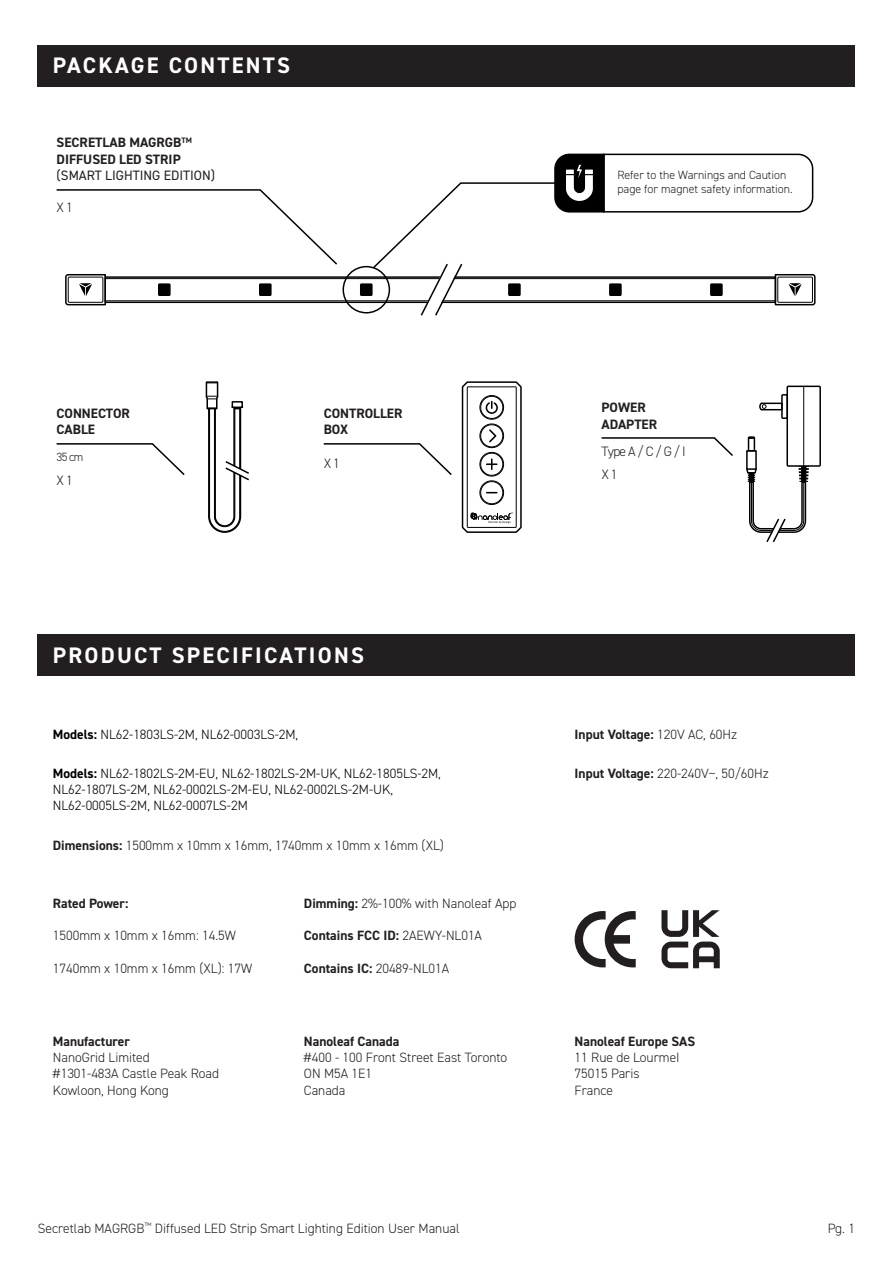
<style>
.page{position:relative;width:893px;height:1263px;background:#fff}
.page>*{position:absolute;margin:0;border:0;box-sizing:border-box;transform-origin:0 0}
.t1{font:700 22.5px "DIN2014";letter-spacing:.1em;color:#fff}
.t2{font:700 13.65px/16.4px "DIN2014";color:#231f20}
.t3{font:13.65px "DIN2014";color:#231f20}
.t4{font:300 13.65px "DIN2014";color:#231f20}
.t5{font:300 13.5px/16.2px "DIN2014";color:#231f20}
.t6{font:300 13.5px/16.2px "DIN2014";color:#000}
.t7{font:700 13.5px "DIN2014";color:#231f20}
.t8{font:300 11.85px/14.2px "DIN2014";color:#231f20}
.s1{font-weight:700}
.s2{font-weight:300}
</style>
<div class="page">
<div style="left:38px;top:45px;width:817px;height:41px;background:#231f20"></div>
<svg style="left:461px;top:381px;width:61px;height:152px"></svg>
<svg style="left:56px;top:443px;width:129px;height:32px"></svg>
<svg style="left:323px;top:443px;width:129px;height:32px"></svg>
<svg style="left:601px;top:437px;width:132px;height:19px"></svg>
<svg style="left:56px;top:153px;width:760px;height:163px"></svg>
<svg style="left:205px;top:381px;width:44px;height:152px"></svg>
<svg style="left:746px;top:385px;width:75px;height:158px"></svg>
<div style="left:38px;top:635px;width:817px;height:41px;background:#231f20"></div>
<svg style="left:575px;top:911px;width:61px;height:56px"></svg>
<svg style="left:661px;top:910px;width:59px;height:58px"></svg>
<h1 class="t1" style="left:53px;top:50px;width:239px">PACKAGE CONTENTS</h1>
<p class="t2" style="left:57px;top:134px;width:137px">SECRETLAB MAGRGB<sup>TM<br></sup>DIFFUSED LED STRIP</p>
<p class="t3" style="left:57px;top:167px;width:160px">(SMART LIGHTING EDITION)</p>
<p class="t4" style="left:57px;top:199px;width:18px">X 1</p>
<p class="t2" style="left:57px;top:405px;width:75px">CONNECTOR<br>CABLE</p>
<p class="t8" style="left:57px;top:450px;width:28px">35 cm</p>
<p class="t4" style="left:57px;top:472px;width:18px">X 1</p>
<p class="t2" style="left:324px;top:405px;width:80px">CONTROLLER<br>BOX</p>
<p class="t4" style="left:324px;top:455px;width:18px">X 1</p>
<h1 class="t1" style="left:53px;top:640px;width:313px">PRODUCT SPECIFICATIONS</h1>
<p class="t8" style="left:617px;top:168px;width:177px">Refer to the Warnings and Caution page for magnet safety information.</p>
<p class="t2" style="left:602px;top:399px;width:57px">POWER<br>ADAPTER</p>
<p class="t4" style="left:602px;top:442px;width:86px">Type A / C / G / I</p>
<p class="t4" style="left:602px;top:466px;width:18px">X 1</p>
<p class="t6" style="left:53px;top:726px;width:247px"><span class="s1">Models:</span> NL62-1803LS-2M, NL62-0003LS-2M,</p>
<p class="t7" style="left:575px;top:725px;width:164px">Input Voltage: <span class="s2">120V AC, 60Hz</span></p>
<p class="t6" style="left:53px;top:765px;width:390px"><span class="s1">Models:</span> NL62-1802LS-2M-EU, NL62-1802LS-2M-UK, NL62-1805LS-2M,<br>NL62-1807LS-2M, NL62-0002LS-2M-EU, NL62-0002LS-2M-UK,<br>NL62-0005LS-2M, NL62-0007LS-2M</p>
<p class="t5" style="left:53px;top:837px;width:393px"><span class="s1">Dimensions:</span> 1500mm x 10mm x 16mm, 1740mm x 10mm x 16mm (XL)</p>
<p class="t7" style="left:53px;top:894px;width:77px">Rated Power:</p>
<p class="t5" style="left:53px;top:927px;width:184px">1500mm x 10mm x 16mm: 14.5W</p>
<p class="t5" style="left:53px;top:960px;width:201px">1740mm x 10mm x 16mm (XL): 17W</p>
<p class="t7" style="left:53px;top:1032px;width:79px">Manufacturer</p>
<p class="t5" style="left:53px;top:1049px;width:168px">NanoGrid Limited<br>#1301-483A Castle Peak Road<br>Kowloon, Hong Kong</p>
<p class="t5" style="left:304px;top:895px;width:214px"><span class="s1">Dimming:</span> 2%-100% with Nanoleaf App</p>
<p class="t7" style="left:304px;top:926px;width:180px">Contains FCC ID: <span class="s2">2AEWY-NL01A</span></p>
<p class="t7" style="left:304px;top:959px;width:147px">Contains IC: <span class="s2">20489-NL01A</span></p>
<p class="t7" style="left:304px;top:1032px;width:97px">Nanoleaf Canada</p>
<p class="t5" style="left:304px;top:1049px;width:205px">#400 - 100 Front Street East Toronto<br>ON M5A 1E1<br>Canada</p>
<p class="t5" style="left:575px;top:765px;width:196px"><span class="s1">Input Voltage:</span> 220-240V~, 50/60Hz</p>
<p class="t7" style="left:575px;top:1032px;width:122px">Nanoleaf Europe SAS</p>
<p class="t5" style="left:575px;top:1049px;width:107px">11 Rue de LourmeI<br>75015 Paris<br>France</p>
<p class="t5" style="left:38px;top:1220px;width:423px">Secretlab MAGRGB<sup>™</sup> Diffused LED Strip Smart Lighting Edition User Manual</p>
<p class="t5" style="left:828px;top:1220px;width:29px">Pg. 1</p>
</div>
